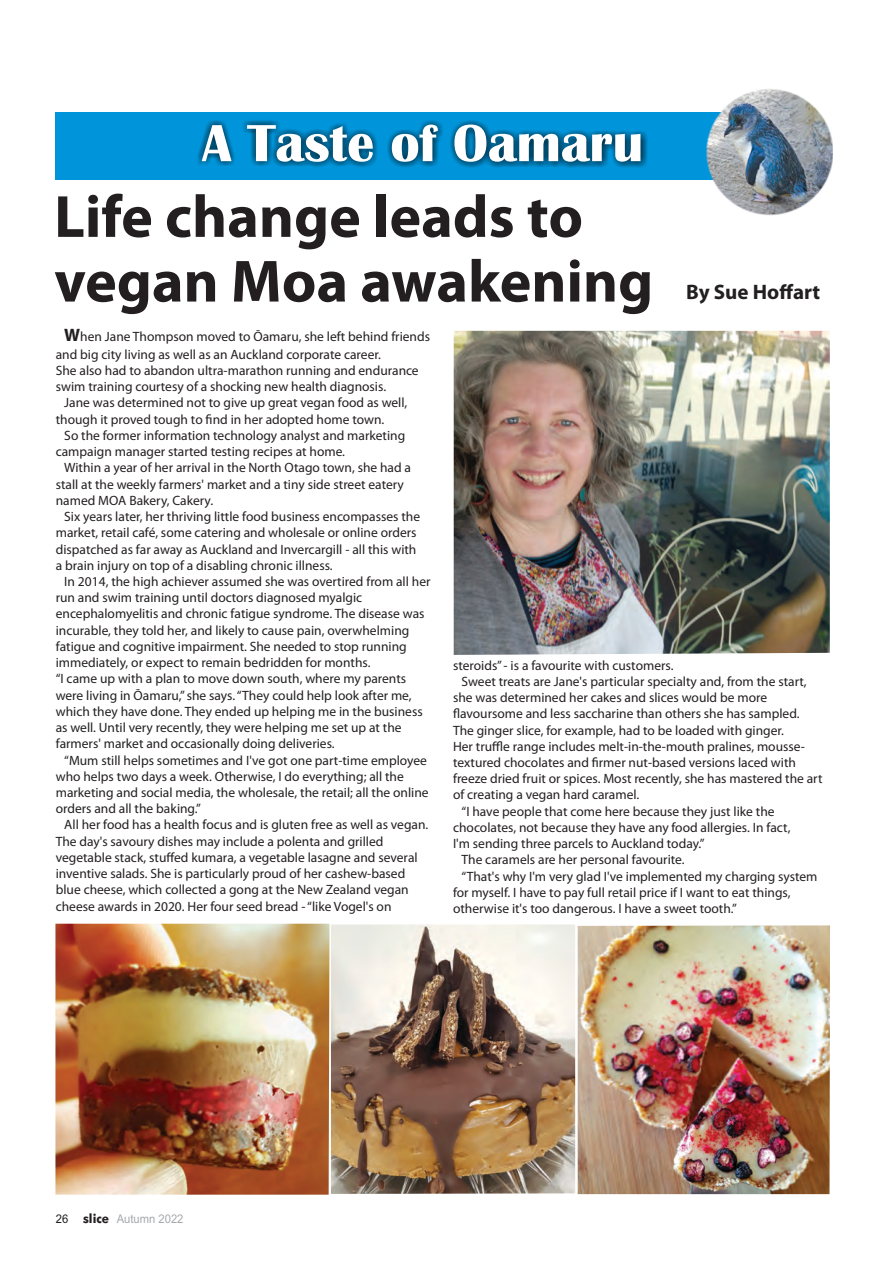
<style>
.page{position:relative;width:893px;height:1263px;background:#fff}
.page>*{position:absolute;margin:0;border:0;box-sizing:border-box;transform-origin:0 0}
.t1{font:700 60px/64.7px "Myriad Pro";color:#231f20}
.t2{font:700 54px "Britannic";color:#fff}
.t3{font:700 21px "Myriad Pro";color:#231f20}
.t4{font:13.5px "Myriad Pro";color:#231f20}
.t5{font:12px "Arial";color:#a7a9ac;scale:.94 1}
.s1{font-weight:700;font-size:18px}
.s2{color:#231f20}
.s3{font-family:"Futura BT";font-weight:700;font-size:12.75px;color:#231f20}
</style>
<div class="page">
<img style="left:454px;top:331px;width:376px;height:324px">
<img style="left:55px;top:924px;width:274px;height:271px">
<img style="left:331px;top:924px;width:244px;height:270px">
<img style="left:578px;top:925px;width:252px;height:269px">
<div style="left:55px;top:112px;width:757px;height:68px;background:#0095da"></div>
<svg style="left:197px;top:120px;width:451px;height:48px"></svg>
<img style="left:706px;top:89px;width:126px;height:127px">
<p class="t2" style="left:202px;top:125px;width:443px">A Taste of Oamaru</p>
<p class="t1" style="left:54px;top:190px;width:600px">Life change leads to vegan Moa awakening</p>
<p class="t3" style="left:686px;top:284px;width:136px">By Sue Hoffart</p>
<p class="t4" style="left:64px;top:331px;width:367px"><span class="s1">W</span>hen Jane Thompson moved to Ōamaru, she left behind friends</p>
<p class="t4" style="left:56px;top:349px;width:327px">and big city living as well as an Auckland corporate career.</p>
<p class="t4" style="left:56px;top:365px;width:364px">She also had to abandon ultra-marathon running and endurance</p>
<p class="t4" style="left:56px;top:381px;width:332px">swim training courtesy of a shocking new health diagnosis.</p>
<p class="t4" style="left:64px;top:397px;width:345px">Jane was determined not to give up great vegan food as well,</p>
<p class="t4" style="left:56px;top:414px;width:330px">though it proved tough to find in her adopted home town.</p>
<p class="t4" style="left:64px;top:430px;width:342px">So the former information technology analyst and marketing</p>
<p class="t4" style="left:56px;top:446px;width:291px">campaign manager started testing recipes at home.</p>
<p class="t4" style="left:64px;top:462px;width:348px">Within a year of her arrival in the North Otago town, she had a</p>
<p class="t4" style="left:56px;top:478px;width:350px">stall at the weekly farmers' market and a tiny side street eatery</p>
<p class="t4" style="left:56px;top:495px;width:159px">named MOA Bakery, Cakery.</p>
<p class="t4" style="left:64px;top:511px;width:357px">Six years later, her thriving little food business encompasses the</p>
<p class="t4" style="left:56px;top:527px;width:362px">market, retail café, some catering and wholesale or online orders</p>
<p class="t4" style="left:56px;top:543px;width:362px">dispatched as far away as Auckland and Invercargill - all this with</p>
<p class="t4" style="left:56px;top:560px;width:278px">a brain injury on top of a disabling chronic illness.</p>
<p class="t4" style="left:64px;top:576px;width:368px">In 2014, the high achiever assumed she was overtired from all her</p>
<p class="t4" style="left:56px;top:592px;width:308px">run and swim training until doctors diagnosed myalgic</p>
<p class="t4" style="left:56px;top:608px;width:370px">encephalomyelitis and chronic fatigue syndrome. The disease was</p>
<p class="t4" style="left:56px;top:624px;width:355px">incurable, they told her, and likely to cause pain, overwhelming</p>
<p class="t4" style="left:56px;top:641px;width:353px">fatigue and cognitive impairment. She needed to stop running</p>
<p class="t4" style="left:56px;top:657px;width:316px">immediately, or expect to remain bedridden for months.</p>
<p class="t4" style="left:56px;top:673px;width:352px">“I came up with a plan to move down south, where my parents</p>
<p class="t4" style="left:56px;top:689px;width:357px">were living in Ōamaru,” she says. “They could help look after me,</p>
<p class="t4" style="left:56px;top:706px;width:368px">which they have done. They ended up helping me in the business</p>
<p class="t4" style="left:56px;top:722px;width:347px">as well. Until very recently, they were helping me set up at the</p>
<p class="t4" style="left:56px;top:738px;width:280px">farmers' market and occasionally doing deliveries.</p>
<p class="t4" style="left:64px;top:754px;width:364px">“Mum still helps sometimes and I've got one part-time employee</p>
<p class="t4" style="left:56px;top:771px;width:350px">who helps two days a week. Otherwise, I do everything; all the</p>
<p class="t4" style="left:56px;top:787px;width:374px">marketing and social media, the wholesale, the retail; all the online</p>
<p class="t4" style="left:56px;top:803px;width:147px">orders and all the baking.”</p>
<p class="t4" style="left:64px;top:819px;width:366px">All her food has a health focus and is gluten free as well as vegan.</p>
<p class="t4" style="left:56px;top:835px;width:329px">The day's savoury dishes may include a polenta and grilled</p>
<p class="t4" style="left:56px;top:852px;width:363px">vegetable stack, stuffed kumara, a vegetable lasagne and several</p>
<p class="t4" style="left:56px;top:868px;width:351px">inventive salads. She is particularly proud of her cashew-based</p>
<p class="t4" style="left:56px;top:884px;width:354px">blue cheese, which collected a gong at the New Zealand vegan</p>
<p class="t4" style="left:56px;top:900px;width:337px">cheese awards in 2020. Her four seed bread - “like Vogel's on</p>
<p class="t4" style="left:453px;top:659px;width:222px">steroids” - is a favourite with customers.</p>
<p class="t4" style="left:462px;top:676px;width:347px">Sweet treats are Jane's particular specialty and, from the start,</p>
<p class="t4" style="left:453px;top:692px;width:316px">she was determined her cakes and slices would be more</p>
<p class="t4" style="left:453px;top:708px;width:348px">flavoursome and less saccharine than others she has sampled.</p>
<p class="t4" style="left:453px;top:724px;width:332px">The ginger slice, for example, had to be loaded with ginger.</p>
<p class="t4" style="left:453px;top:741px;width:354px">Her truffle range includes melt-in-the-mouth pralines, mousse-</p>
<p class="t4" style="left:453px;top:757px;width:344px">textured chocolates and firmer nut-based versions laced with</p>
<p class="t4" style="left:453px;top:773px;width:371px">freeze dried fruit or spices. Most recently, she has mastered the art</p>
<p class="t4" style="left:453px;top:789px;width:188px">of creating a vegan hard caramel.</p>
<p class="t4" style="left:462px;top:805px;width:315px">“I have people that come here because they just like the</p>
<p class="t4" style="left:453px;top:822px;width:339px">chocolates, not because they have any food allergies. In fact,</p>
<p class="t4" style="left:453px;top:838px;width:253px">I'm sending three parcels to Auckland today.”</p>
<p class="t4" style="left:462px;top:854px;width:225px">The caramels are her personal favourite.</p>
<p class="t4" style="left:462px;top:870px;width:357px">“That's why I'm very glad I've implemented my charging system</p>
<p class="t4" style="left:453px;top:887px;width:339px">for myself. I have to pay full retail price if I want to eat things,</p>
<p class="t4" style="left:453px;top:903px;width:285px">otherwise it's too dangerous. I have a sweet tooth.”</p>
<p class="t5" style="left:56px;top:1214px;width:137px"><span class="s2">26</span> <span class="s3">slice</span> Autumn 2022</p>
</div>
